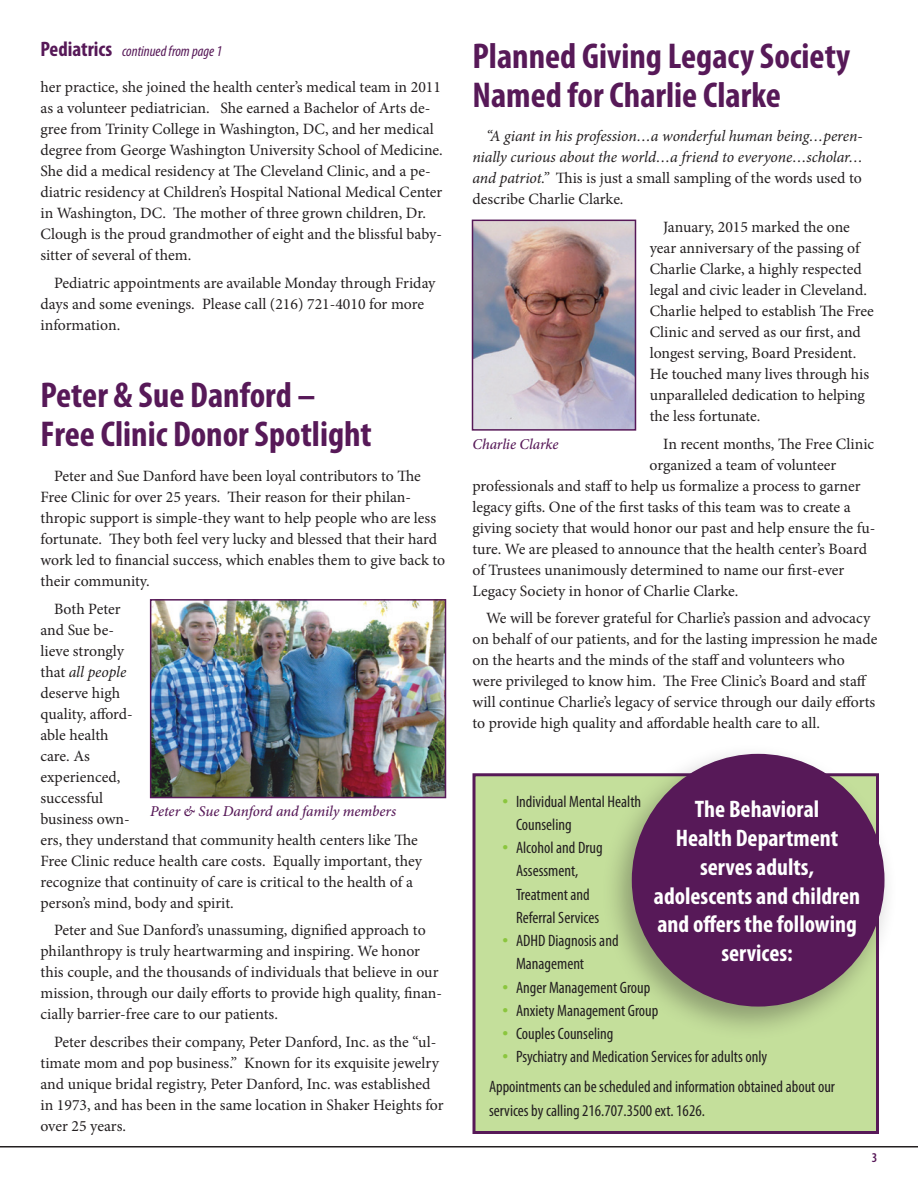
<style>
.page{position:relative;width:918px;height:1188px;background:#fff}
.page>*{position:absolute;margin:0;border:0;box-sizing:border-box;transform-origin:0 0}
.H_style_1{font:700 condensed 36px/39px "Myriad Pro";color:#571958}
.H_style_1-2{font:700 condensed 24px/28.8px "Myriad Pro";color:#fff;text-align:center}
.S_style_1{font:condensed 16.5px/23.2px "Myriad Pro";color:#231f20}
.P_style_1{font:15.75px/21px "Minion Pro";color:#231f20}
.P_style_1-2{font:italic 15.75px/21px "Minion Pro";letter-spacing:-.005em;color:#231f20;text-align:justify}
.C_style_1{font:italic 500 15px "Minion Pro";letter-spacing:-.005em;color:#571958}
.H_style_1-3{font:italic condensed 15px "Myriad Pro";color:#571958}
.S_style_1-2{font:600 condensed 13.5px "Myriad Pro";color:#571958}
.s1{font-weight:700;font-style:normal;font-size:21px}
.s2{font-style:italic}
.s3{font-style:normal}
.s4{font-size:22.5px;color:#8bc63e}
</style>
<div class="page">
<hr style="left:0;top:1146px;width:918px;height:2px;background:#231f20">
<div style="left:474px;top:775px;width:404px;height:357px;background:#c4df9b"></div>
<div style="left:472px;top:773px;width:407px;height:361px;border:3px solid #571958"></div>
<div style="left:600px;top:743px;width:298px;height:298px;background:#231f20;opacity:.35"></div>
<div style="left:632px;top:754px;width:253px;height:253px;background:#571958;border-radius:50%"></div>
<img style="left:475px;top:223px;width:158px;height:205px">
<div style="left:472px;top:220px;width:164px;height:211px;border:2px solid #571958"></div>
<img style="left:153px;top:602px;width:290px;height:193px">
<div style="left:150px;top:599px;width:296px;height:199px;border:2px solid #571958"></div>
<p class="H_style_1-3" style="left:40px;top:42px;width:183px"><span class="s1">Pediatrics</span> continued from page 1</p>
<p class="P_style_1" style="left:40px;top:77px;width:404px">her practice, she joined the health center’s medical team in 2011 as a volunteer pediatrician. She earned a Bachelor of Arts de&shy;gree from Trinity College in Washington, DC, and her medical degree from George Washington University School of Medicine.<br>She did a medical residency at The Cleveland Clinic, and a pe&shy;diatric residency at Children’s Hospital National Medical Center in Washington, DC. The mother of three grown children, Dr.<br>Clough is the proud grandmother of eight and the blissful baby&shy;sitter of several of them.</p>
<p class="P_style_1" style="left:40px;top:273px;width:397px;text-indent:14px">Pediatric appointments are available Monday through Friday days and some evenings. Please call (216) 721-4010 for more information.</p>
<p class="H_style_1" style="left:40px;top:375px;width:333px">Peter &amp; Sue Danford –<br>Free Clinic Donor Spotlight</p>
<p class="P_style_1" style="left:40px;top:465px;width:406px;text-indent:14px">Peter and Sue Danford have been loyal contributors to The Free Clinic for over 25 years. Their reason for their philan&shy;thropic support is simple-they want to help people who are less fortunate. They both feel very lucky and blessed that their hard work led to financial success, which enables them to give back to their community.</p>
<p class="P_style_1" style="left:40px;top:598px;width:383px;text-indent:14px">Both Peter<br>and Sue be-<br>lieve strongly<br>that <span class="s2">all people<br></span>deserve high<br>quality, afford-<br>able health<br>care. As<br>experienced,<br>successful<br>business own-<br>ers, they understand that community health centers like The<br>Free Clinic reduce health care costs. Equally important, they recognize that continuity of care is critical to the health of a person’s mind, body and spirit.</p>
<p class="P_style_1" style="left:40px;top:920px;width:403px;text-indent:14px">Peter and Sue Danford’s unassuming, dignified approach to philanthropy is truly heartwarming and inspiring. We honor this couple, and the thousands of individuals that believe in our mission, through our daily efforts to provide high quality, finan&shy;cially barrier-free care to our patients.</p>
<p class="P_style_1" style="left:40px;top:1032px;width:405px;text-indent:14px">Peter describes their company, Peter Danford, Inc. as the “ul&shy;timate mom and pop business.” Known for its exquisite jewelry and unique bridal registry, Peter Danford, Inc. was established in 1973, and has been in the same location in Shaker Heights for over 25 years.</p>
<p class="C_style_1" style="left:150px;top:801px;width:248px">Peter &amp; Sue Danford and family members</p>
<p class="H_style_1" style="left:472px;top:35px;width:379px">Planned Giving Legacy Society<br>Named for Charlie Clarke</p>
<p class="P_style_1-2" style="left:472px;top:125px;width:392px;text-indent:14px">“A giant in his profession…a wonderful human being…peren&shy;nially curious about the world…a friend to everyone…scholar… and patriot.” <span class="s3">This is just a small sampling of the words used to describe Charlie Clarke.</span></p>
<p class="P_style_1" style="left:650px;top:216px;width:226px;text-indent:14px">January, 2015 marked the one year anniversary of the passing of Charlie Clarke, a highly respected legal and civic leader in Cleveland.<br>Charlie helped to establish The Free Clinic and served as our first, and longest serving, Board President.<br>He touched many lives through his unparalleled dedication to helping the less fortunate.</p>
<p class="P_style_1" style="left:663px;top:433px;width:212px">In recent months, The Free Clinic</p>
<p class="P_style_1" style="left:650px;top:454px;width:188px">organized a team of volunteer</p>
<p class="P_style_1" style="left:472px;top:475px;width:390px">professionals and staff to help us formalize a process to garner</p>
<p class="P_style_1" style="left:472px;top:496px;width:380px">legacy gifts. One of the first tasks of this team was to create a</p>
<p class="P_style_1" style="left:472px;top:517px;width:405px">giving society that would honor our past and help ensure the fu-</p>
<p class="P_style_1" style="left:472px;top:538px;width:396px">ture. We are pleased to announce that the health center’s Board</p>
<p class="P_style_1" style="left:472px;top:559px;width:373px">of Trustees unanimously determined to name our first-ever</p>
<p class="P_style_1" style="left:472px;top:580px;width:267px">Legacy Society in honor of Charlie Clarke.</p>
<p class="P_style_1" style="left:472px;top:608px;width:406px;text-indent:14px">We will be forever grateful for Charlie’s passion and advocacy on behalf of our patients, and for the lasting impression he made on the hearts and the minds of the staff and volunteers who were privileged to know him. The Free Clinic’s Board and staff will continue Charlie’s legacy of service through our daily efforts to provide high quality and affordable health care to all.</p>
<p class="C_style_1" style="left:472px;top:434px;width:88px">Charlie Clarke</p>
<p class="S_style_1" style="left:516px;top:789px;width:127px;text-indent:-14px"><span class="s4">•</span> Individual Mental Health<br>Counseling</p>
<p class="S_style_1" style="left:516px;top:836px;width:88px;text-indent:-14px"><span class="s4">•</span> Alcohol and Drug<br>Assessment,<br>Treatment and<br>Referral Services</p>
<p class="S_style_1" style="left:516px;top:929px;width:104px;text-indent:-14px"><span class="s4">•</span> ADHD Diagnosis and<br>Management</p>
<p class="S_style_1" style="left:502px;top:975px;width:149px"><span class="s4">•</span> Anger Management Group</p>
<p class="S_style_1" style="left:502px;top:999px;width:157px"><span class="s4">•</span> Anxiety Management Group</p>
<p class="S_style_1" style="left:502px;top:1022px;width:112px"><span class="s4">•</span> Couples Counseling</p>
<p class="S_style_1" style="left:502px;top:1045px;width:266px"><span class="s4">•</span> Psychiatry and Medication Services for adults only</p>
<p class="S_style_1" style="left:489px;top:1075px;width:348px">Appointments can be scheduled and information obtained about our services by calling 216.707.3500 ext. 1626.</p>
<p class="H_style_1-2" style="left:654px;top:794px;width:208px">The Behavioral<br>Health Department serves adults, adolescents and children and offers the following services:</p>
<p class="S_style_1-2" style="left:872px;top:1150px;width:7px">3</p>
</div>
